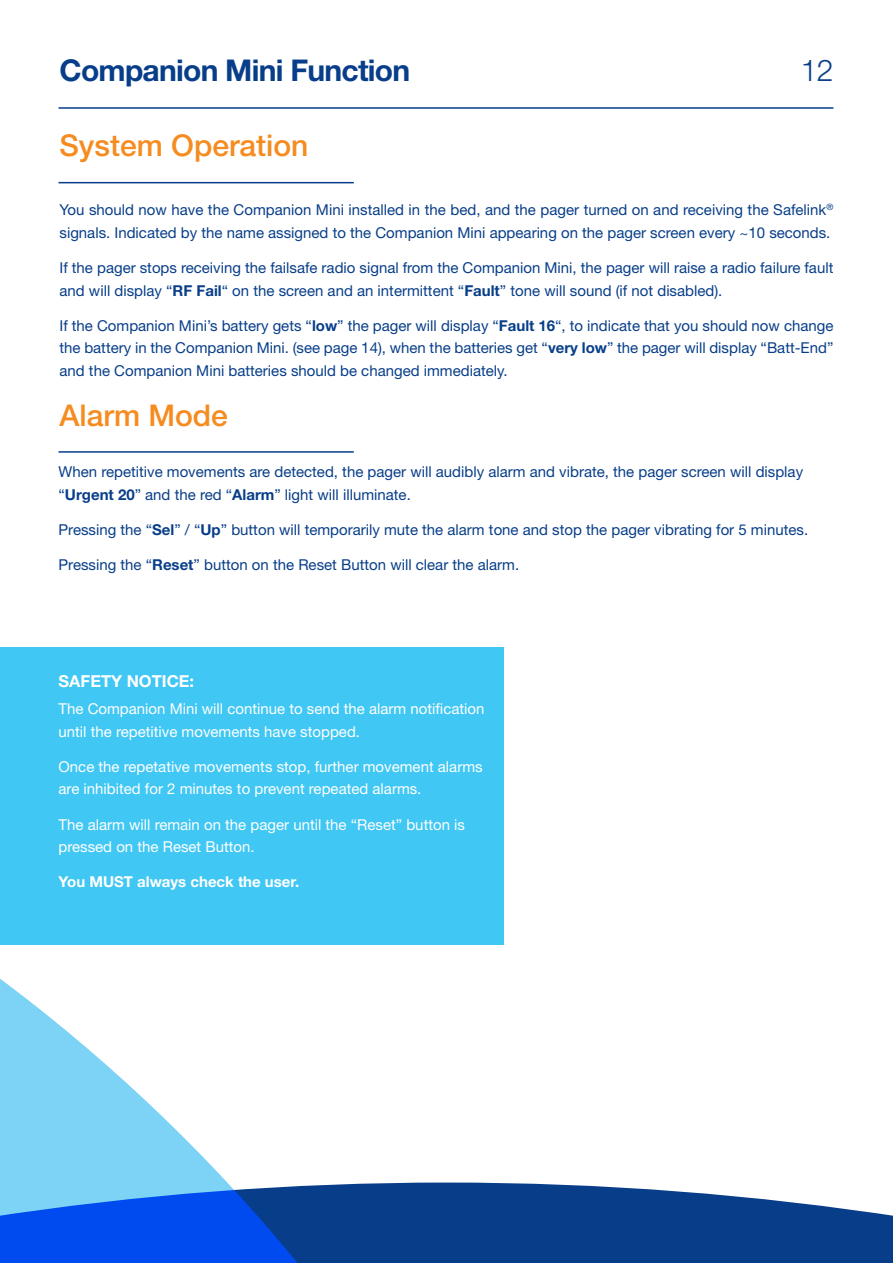
<style>
.page{position:relative;width:893px;height:1263px;background:#fff}
.page>*{position:absolute;margin:0;border:0;box-sizing:border-box;transform-origin:0 0}
.t1{font:500 30px "Helvetica Neue LT Std";color:#f68b1f}
.t2{font:700 30px "Helvetica Neue LT Std";letter-spacing:-.025em;color:#083e89}
.t3{font:300 30px "Helvetica Neue LT Std";color:#083e89}
.t4{font:700 16.5px "Helvetica Neue LT Std";color:#fff}
.t5{font:15px/22.5px "Helvetica Neue LT Std";color:#083e89}
.t6{font:15px/22.5px "Helvetica Neue LT Std";color:#fff}
.t7{font:700 15px "Helvetica Neue LT Std";color:#fff}
.s1{font-weight:700}
</style>
<div class="page">
<div style="left:0;top:648px;width:503px;height:297px;background:#40c7f4"></div>
<svg style="left:0;top:978px;width:227px;height:204px;fill:#7cd3f6"></svg>
<svg style="left:0;top:1182px;width:893px;height:81px;background:#2159b1"></svg>
<hr style="left:59px;top:107px;width:774px;height:2px;background:#083e89">
<hr style="left:59px;top:182px;width:295px;height:1px;background:#083e89">
<hr style="left:59px;top:451px;width:295px;height:2px;background:#083e89">
<p class="t2" style="left:60px;top:52px;width:352px">Companion Mini Function</p>
<p class="t3" style="left:801px;top:52px;width:34px">12</p>
<p class="t1" style="left:60px;top:128px;width:250px">System Operation</p>
<p class="t5" style="left:60px;top:199px;width:775px">You should now have the Companion Mini installed in the bed, and the pager turned on and receiving the Safelink<sup>® </sup>signals. Indicated by the name assigned to the Companion Mini appearing on the pager screen every ~10 seconds.</p>
<p class="t5" style="left:60px;top:256px;width:775px">If the pager stops receiving the failsafe radio signal from the Companion Mini, the pager will raise a radio failure fault and will display “<span class="s1">RF Fail</span>“ on the screen and an intermittent “<span class="s1">Fault</span>” tone will sound (if not disabled).</p>
<p class="t5" style="left:60px;top:314px;width:775px;text-align:justify">If the Companion Mini’s battery gets “<span class="s1">low</span>” the pager will display “<span class="s1">Fault 16</span>“, to indicate that you should now change the battery in the Companion Mini. (see page 14), when the batteries get “<span class="s1">very low</span>” the pager will display “Batt-End” and the Companion Mini batteries should be changed immediately.</p>
<p class="t1" style="left:60px;top:397px;width:170px">Alarm Mode</p>
<p class="t5" style="left:59px;top:461px;width:746px">When repetitive movements are detected, the pager will audibly alarm and vibrate, the pager screen will display “<span class="s1">Urgent 20</span>” and the red “<span class="s1">Alarm</span>” light will illuminate.</p>
<p class="t5" style="left:59px;top:518px;width:751px">Pressing the “<span class="s1">Sel</span>” / “<span class="s1">Up</span>” button will temporarily mute the alarm tone and stop the pager vibrating for 5 minutes.</p>
<p class="t5" style="left:59px;top:554px;width:462px">Pressing the “<span class="s1">Reset</span>” button on the Reset Button will clear the alarm.</p>
<p class="t4" style="left:59px;top:671px;width:137px">SAFETY NOTICE:</p>
<p class="t6" style="left:59px;top:697px;width:427px">The Companion Mini will continue to send the alarm notification until the repetitive movements have stopped.</p>
<p class="t6" style="left:59px;top:755px;width:426px">Once the repetative movements stop, further movement alarms are inhibited for 2 minutes to prevent repeated alarms.</p>
<p class="t6" style="left:59px;top:813px;width:408px">The alarm will remain on the pager until the “Reset” button is pressed on the Reset Button.</p>
<p class="t7" style="left:59px;top:873px;width:242px">You MUST always check the user.</p>
</div>
